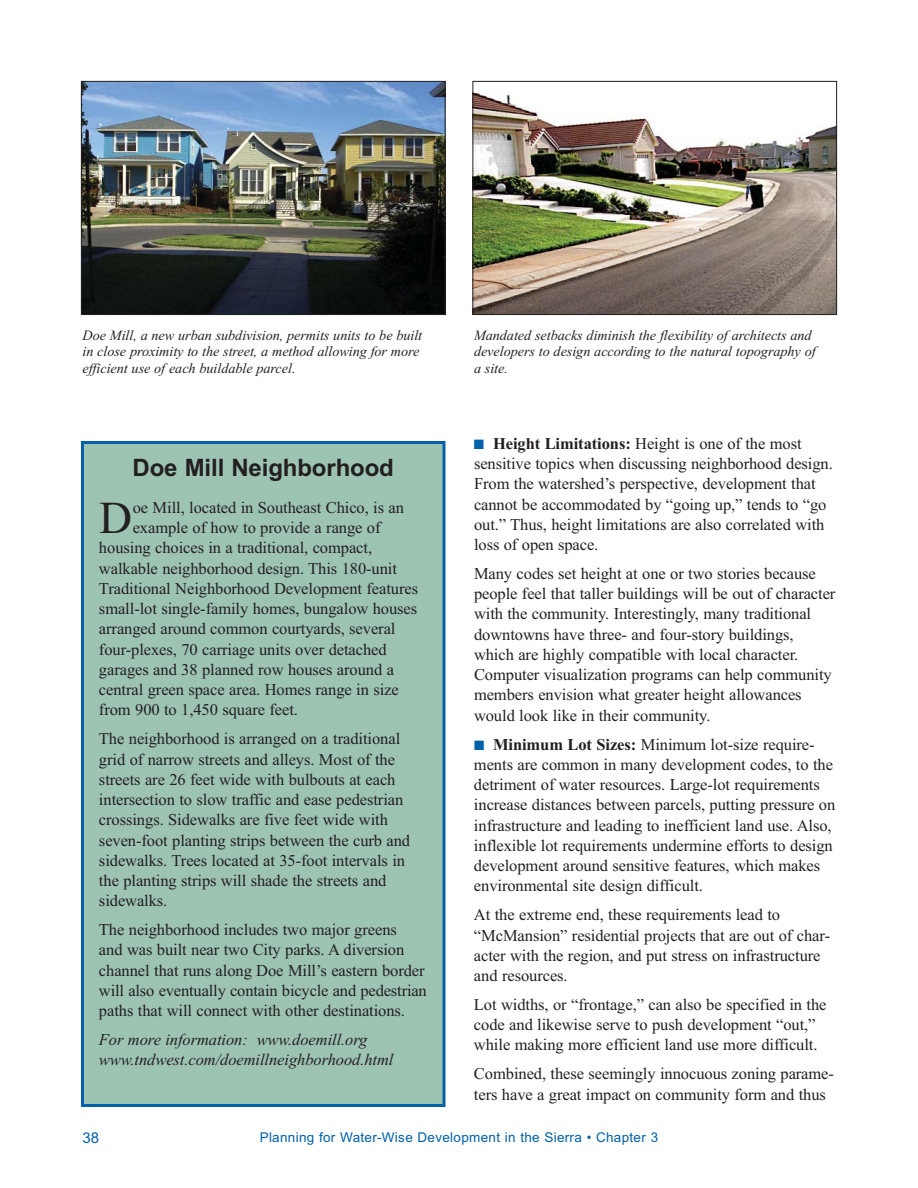
<style>
.page{position:relative;width:918px;height:1188px;background:#fff}
.page>*{position:absolute;margin:0;border:0;box-sizing:border-box;transform-origin:0 0}
.t1{font:45.75px "Times New Roman";color:#231f20}
.t2{font:700 24px "Arial";letter-spacing:-.005em;color:#231f20}
.t3{font:16.5px/20.2px "Times New Roman";letter-spacing:-.005em;color:#231f20}
.t4{font:italic 16.5px/20.2px "Times New Roman";letter-spacing:-.005em;color:#231f20}
.t5{font:15px "Arial";color:#0060a9}
.t6{font:italic 14.25px/16.5px "Times New Roman";letter-spacing:-.005em;color:#231f20}
.t7{font:13.5px "Arial";letter-spacing:.02em;color:#0060a9}
.s1{color:#0060a9}
.s2{font-weight:700}
</style>
<div class="page">
<div style="left:82px;top:442px;width:362px;height:663px;background:#9dc3b3"></div>
<div style="left:81px;top:441px;width:365px;height:666px;border:3px solid #0060a9"></div>
<img style="left:83px;top:83px;width:361px;height:230px">
<div style="left:81px;top:81px;width:365px;height:234px;border:1px solid #231f20"></div>
<img style="left:474px;top:92px;width:361px;height:221px">
<div style="left:472px;top:81px;width:365px;height:234px;border:1px solid #231f20"></div>
<p class="t6" style="left:82px;top:328px;width:341px">Doe Mill, a new urban subdivision, permits units to be built in close proximity to the street, a method allowing for more efficient use of each buildable parcel.</p>
<p class="t6" style="left:474px;top:328px;width:343px">Mandated setbacks diminish the flexibility of architects and developers to design according to the natural topography of a site.</p>
<h2 class="t2" style="left:133px;top:459px;width:263px">Doe Mill Neighborhood</h2>
<h1 class="t1" style="left:99px;top:501px;width:34px">D</h1>
<p class="t3" style="left:133px;top:499px;width:273px">oe Mill, located in Southeast Chico, is an</p>
<p class="t3" style="left:133px;top:519px;width:249px">example of how to provide a range of</p>
<p class="t3" style="left:99px;top:539px;width:275px">housing choices in a traditional, compact,</p>
<p class="t3" style="left:99px;top:560px;width:300px">walkable neighborhood design. This 180-unit</p>
<p class="t3" style="left:99px;top:580px;width:321px">Traditional Neighborhood Development features</p>
<p class="t3" style="left:99px;top:600px;width:320px">small-lot single-family homes, bungalow houses</p>
<p class="t3" style="left:99px;top:620px;width:298px">arranged around common courtyards, several</p>
<p class="t3" style="left:99px;top:641px;width:289px">four-plexes, 70 carriage units over detached</p>
<p class="t3" style="left:99px;top:661px;width:297px">garages and 38 planned row houses around a</p>
<p class="t3" style="left:99px;top:681px;width:301px">central green space area. Homes range in size</p>
<p class="t3" style="left:99px;top:701px;width:201px">from 900 to 1,450 square feet.</p>
<p class="t3" style="left:99px;top:730px;width:313px">The neighborhood is arranged on a traditional grid of narrow streets and alleys. Most of the streets are 26 feet wide with bulbouts at each intersection to slow traffic and ease pedestrian crossings. Sidewalks are five feet wide with seven-foot planting strips between the curb and sidewalks. Trees located at 35-foot intervals in the planting strips will shade the streets and sidewalks.</p>
<p class="t3" style="left:99px;top:921px;width:329px">The neighborhood includes two major greens<br>and was built near two City parks. A diversion channel that runs along Doe Mill’s eastern border will also eventually contain bicycle and pedestrian paths that will connect with other destinations.</p>
<p class="t4" style="left:99px;top:1031px;width:296px">For more information: www.doemill.org www.tndwest.com/doemillneighborhood.html</p>
<p class="t3" style="left:474px;top:435px;width:360px"><span class="s1">■</span> <span class="s2">Height Limitations:</span> Height is one of the most sensitive topics when discussing neighborhood design.<br>From the watershed’s perspective, development that cannot be accommodated by “going up,” tends to “go out.” Thus, height limitations are also correlated with loss of open space.</p>
<p class="t3" style="left:474px;top:565px;width:363px">Many codes set height at one or two stories because people feel that taller buildings will be out of character with the community. Interestingly, many traditional downtowns have three- and four-story buildings, which are highly compatible with local character.<br>Computer visualization programs can help community members envision what greater height allowances would look like in their community.</p>
<p class="t3" style="left:474px;top:736px;width:363px"><span class="s1">■</span> <span class="s2">Minimum Lot Sizes:</span> Minimum lot-size require&shy;ments are common in many development codes, to the detriment of water resources. Large-lot requirements increase distances between parcels, putting pressure on infrastructure and leading to inefficient land use. Also, inflexible lot requirements undermine efforts to design development around sensitive features, which makes environmental site design difficult.</p>
<p class="t3" style="left:474px;top:906px;width:358px">At the extreme end, these requirements lead to “McMansion” residential projects that are out of char&shy;acter with the region, and put stress on infrastructure and resources.</p>
<p class="t3" style="left:474px;top:996px;width:354px">Lot widths, or “frontage,” can also be specified in the code and likewise serve to push development “out,” while making more efficient land use more difficult.</p>
<p class="t3" style="left:474px;top:1065px;width:362px">Combined, these seemingly innocuous zoning parame&shy;ters have a great impact on community form and thus</p>
<p class="t5" style="left:82px;top:1133px;width:18px">38</p>
<p class="t7" style="left:260px;top:1132px;width:400px">Planning for Water-Wise Development in the Sierra • Chapter 3</p>
</div>
